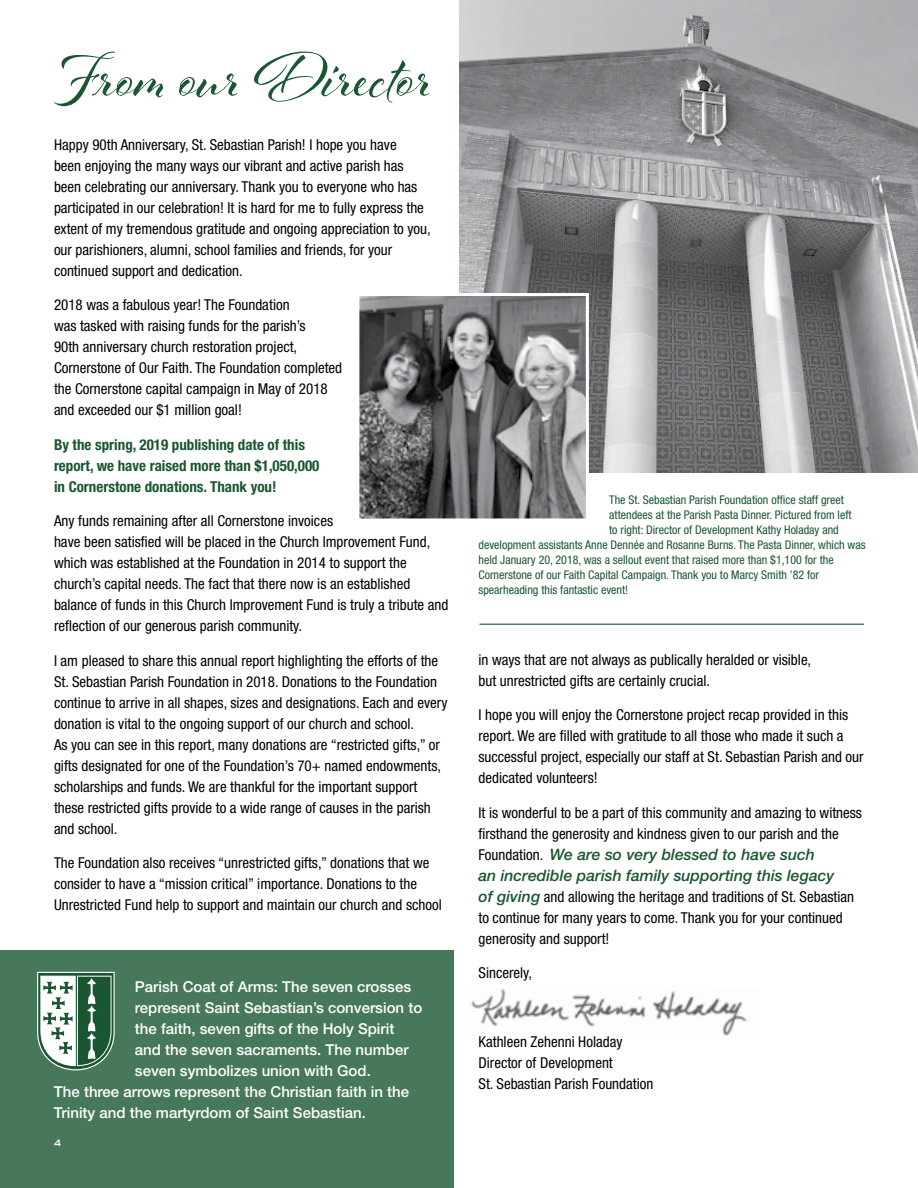
<style>
.page{position:relative;width:918px;height:1188px;background:#fff}
.page>*{position:absolute;margin:0;border:0;box-sizing:border-box;transform-origin:0 0}
.t1{font:67.5px "Al Fresco";color:#1a5632}
.t2{font:italic 500 15.75px/21px "Helvetica Neue";color:#1a5632}
.t3{font:condensed 15px/21px "Helvetica Neue";color:#000}
.t4{font:500 15px "Helvetica Neue";color:#fff}
.t5{font:700 condensed 15px/21px "Helvetica Neue";color:#1a5632}
.t6{font:condensed 12px "Helvetica Neue";color:#1a5632}
.t7{font:12px "Copperplate";color:#fff}
.s1{font-weight:400;font-style:normal;font-stretch:condensed;font-size:15px;color:#000}
.s2{font-weight:500;font-style:italic;font-stretch:normal;font-size:15.75px;color:#1a5632}
</style>
<div class="page">
<div style="left:0;top:950px;width:454px;height:238px;background:#48785b"></div>
<img style="left:471px;top:989px;width:276px;height:47px">
<img style="left:459px;top:0;width:459px;height:472px">
<img style="left:360px;top:297px;width:225px;height:220px">
<div style="left:356px;top:293px;width:233px;height:228px;border:3px solid #fff"></div>
<svg style="left:37px;top:971px;width:78px;height:100px;background:#81a28e"></svg>
<hr style="left:480px;top:624px;width:384px;height:1px;background:#1a5632">
<h1 class="t1" style="left:54px;top:33px;width:380px">From our Director</h1>
<p class="t3" style="left:54px;top:134px;width:378px">Happy 90th Anniversary, St. Sebastian Parish! I hope you have<br>been enjoying the many ways our vibrant and active parish has been celebrating our anniversary. Thank you to everyone who has participated in our celebration! It is hard for me to fully express the extent of my tremendous gratitude and ongoing appreciation to you, our parishioners, alumni, school families and friends, for your continued support and dedication.</p>
<p class="t3" style="left:54px;top:294px;width:290px">2018 was a fabulous year! The Foundation<br>was tasked with raising funds for the parish’s<br>90th anniversary church restoration project, Cornerstone of Our Faith. The Foundation completed the Cornerstone capital campaign in May of 2018 and exceeded our $1 million goal!</p>
<p class="t5" style="left:54px;top:434px;width:267px">By the spring, 2019 publishing date of this report, we have raised more than $1,050,000 in Cornerstone donations. Thank you!</p>
<p class="t3" style="left:54px;top:510px;width:396px">Any funds remaining after all Cornerstone invoices<br>have been satisfied will be placed in the Church Improvement Fund, which was established at the Foundation in 2014 to support the church’s capital needs. The fact that there now is an established balance of funds in this Church Improvement Fund is truly a tribute and reflection of our generous parish community.</p>
<p class="t3" style="left:54px;top:650px;width:395px">I am pleased to share this annual report highlighting the efforts of the St. Sebastian Parish Foundation in 2018. Donations to the Foundation continue to arrive in all shapes, sizes and designations. Each and every donation is vital to the ongoing support of our church and school.<br>As you can see in this report, many donations are “restricted gifts,” or gifts designated for one of the Foundation’s 70+ named endowments, scholarships and funds. We are thankful for the important support these restricted gifts provide to a wide range of causes in the parish and school.</p>
<p class="t3" style="left:54px;top:852px;width:389px">The Foundation also receives “unrestricted gifts,” donations that we consider to have a “mission critical” importance. Donations to the<br>Unrestricted Fund help to support and maintain our church and school</p>
<p class="t4" style="left:135px;top:978px;width:278px">Parish Coat of Arms: The seven crosses</p>
<p class="t4" style="left:135px;top:999px;width:289px">represent Saint Sebastian’s conversion to</p>
<p class="t4" style="left:135px;top:1020px;width:261px">the faith, seven gifts of the Holy Spirit</p>
<p class="t4" style="left:135px;top:1041px;width:275px">and the seven sacraments. The number</p>
<p class="t4" style="left:135px;top:1062px;width:237px">seven symbolizes union with God.</p>
<p class="t4" style="left:54px;top:1083px;width:357px">The three arrows represent the Christian faith in the</p>
<p class="t4" style="left:54px;top:1104px;width:314px">Trinity and the martyrdom of Saint Sebastian.</p>
<p class="t7" style="left:54px;top:1135px;width:9px">4</p>
<p class="t6" style="left:609px;top:493px;width:236px">The St. Sebastian Parish Foundation office staff greet</p>
<p class="t6" style="left:609px;top:508px;width:244px">attendees at the Parish Pasta Dinner. Pictured from left</p>
<p class="t6" style="left:609px;top:523px;width:231px">to right: Director of Development Kathy Holaday and</p>
<p class="t6" style="left:479px;top:538px;width:389px">development assistants Anne Dennée and Rosanne Burns. The Pasta Dinner, which was</p>
<p class="t6" style="left:479px;top:553px;width:357px">held January 20, 2018, was a sellout event that raised more than $1,100 for the</p>
<p class="t6" style="left:479px;top:568px;width:342px">Cornerstone of our Faith Capital Campaign. Thank you to Marcy Smith ’82 for</p>
<p class="t6" style="left:479px;top:583px;width:151px">spearheading this fantastic event!</p>
<p class="t3" style="left:478px;top:649px;width:334px">in ways that are not always as publically heralded or visible, but unrestricted gifts are certainly crucial.</p>
<p class="t3" style="left:478px;top:705px;width:387px">I hope you will enjoy the Cornerstone project recap provided in this report. We are filled with gratitude to all those who made it such a successful project, especially our staff at St. Sebastian Parish and our dedicated volunteers!</p>
<p class="t3" style="left:478px;top:802px;width:385px">It is wonderful to be a part of this community and amazing to witness firsthand the generosity and kindness given to our parish and the</p>
<p class="t2" style="left:478px;top:844px;width:357px"><span class="s1">Foundation.</span> We are so very blessed to have such an incredible parish family supporting this legacy</p>
<p class="t3" style="left:479px;top:886px;width:377px"><span class="s2">of giving</span> and allowing the heritage and traditions of St. Sebastian to continue for many years to come. Thank you for your continued generosity and support!</p>
<p class="t3" style="left:479px;top:963px;width:55px">Sincerely,</p>
<p class="t3" style="left:479px;top:1032px;width:177px">Kathleen Zehenni Holaday<br>Director of Development<br>St. Sebastian Parish Foundation</p>
</div>
